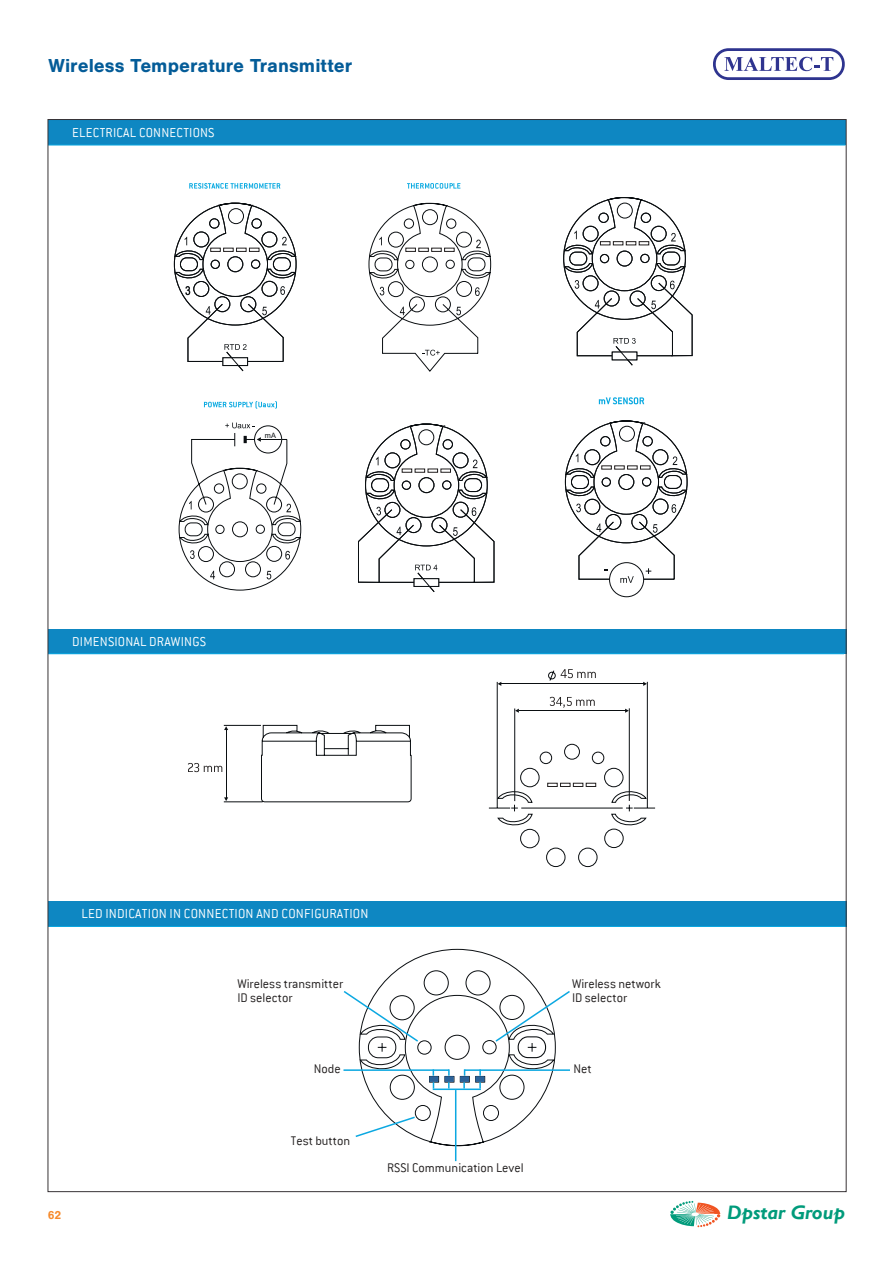
<style>
.page{position:relative;width:893px;height:1263px;background:#fff}
.page>*{position:absolute;margin:0;border:0;box-sizing:border-box;transform-origin:0 0}
.t1{font:700 19.5px "Nimbus San";color:#045c98}
.t2{font:italic 700 19.5px "Gill Sans";color:#009b7b}
.t3{font:300 14.4px "Conduit ITC";letter-spacing:.015em;color:#fff}
.t4{font:300 14.25px "Conduit ITC";letter-spacing:.015em;color:#fff}
.t5{font:300 13.8px/13.8px "Conduit ITC";color:#221f1f}
.t6{font:700 12px "Nimbus San";color:#f68b2d}
.t7{font:11.85px "Arial Narrow";color:#0a0e11}
.t8{font:7.35px "Arial";color:#0a0e11}
</style>
<div class="page">
<div style="left:48px;top:901px;width:798px;height:25px;background:#0e87c2"></div>
<hr style="left:48px;top:926px;width:798px;height:1px;background:#0ca8e1">
<hr style="left:455px;top:1090px;width:1px;height:71px;background:#0ca8e1">
<svg style="left:343px;top:948px;width:227px;height:200px"></svg>
<div style="left:48px;top:120px;width:797px;height:25px;background:#0e87c2"></div>
<hr style="left:48px;top:145px;width:797px;height:1px;background:#0ca8e1">
<div style="left:48px;top:629px;width:798px;height:25px;background:#0e87c2"></div>
<hr style="left:48px;top:653px;width:796px;height:1px;background:#0ca8e1">
<svg style="left:223px;top:724px;width:424px;height:143px"></svg>
<svg style="left:224px;top:726px;width:4px;height:4px"></svg>
<hr style="left:226px;top:730px;width:1px;height:68px;background:#0a0e11">
<svg style="left:224px;top:797px;width:4px;height:4px"></svg>
<svg style="left:188px;top:763px;width:34px;height:9px"></svg>
<svg style="left:489px;top:669px;width:166px;height:142px"></svg>
<svg style="left:204px;top:401px;width:73px;height:8px"></svg>
<div style="left:609px;top:562px;width:35px;height:35px;border:1px solid #0a0e11;border-radius:50%"></div>
<svg style="left:599px;top:397px;width:45px;height:7px"></svg>
<svg style="left:565px;top:420px;width:123px;height:163px"></svg>
<svg style="left:358px;top:423px;width:137px;height:169px"></svg>
<svg style="left:563px;top:197px;width:130px;height:169px"></svg>
<svg style="left:407px;top:183px;width:53px;height:6px"></svg>
<svg style="left:368px;top:202px;width:123px;height:170px"></svg>
<svg style="left:189px;top:183px;width:91px;height:6px"></svg>
<svg style="left:174px;top:202px;width:123px;height:170px"></svg>
<svg style="left:178px;top:423px;width:123px;height:168px"></svg>
<svg style="left:713px;top:48px;width:132px;height:32px"></svg>
<svg style="left:670px;top:1201px;width:50px;height:26px"></svg>
<h1 class="t1" style="left:49px;top:55px;width:305px">Wireless Temperature Transmitter</h1>
<p class="t4" style="left:72px;top:125px;width:144px">ELECTRICAL CONNECTIONS</p>
<p class="t7" style="left:185px;top:282px;width:7px">3</p>
<p class="t8" style="left:265px;top:431px;width:13px">mA</p>
<p class="t4" style="left:72px;top:634px;width:135px">DIMENSIONAL DRAWINGS</p>
<p class="t3" style="left:81px;top:906px;width:289px">LED INDICATION IN CONNECTION AND CONFIGURATION</p>
<p class="t5" style="left:237px;top:977px;width:107px">Wireless transmitter<br>ID selector</p>
<p class="t5" style="left:572px;top:977px;width:90px">Wireless network<br>ID selector</p>
<p class="t5" style="left:314px;top:1062px;width:28px">Node</p>
<p class="t5" style="left:573px;top:1062px;width:20px">Net</p>
<p class="t5" style="left:291px;top:1133px;width:61px">Test button</p>
<p class="t5" style="left:387px;top:1161px;width:138px">RSSI Communication Level</p>
<p class="t6" style="left:48px;top:1209px;width:15px">62</p>
<h1 class="t2" style="left:727px;top:1201px;width:120px">Dpstar Group</h1>
</div>
